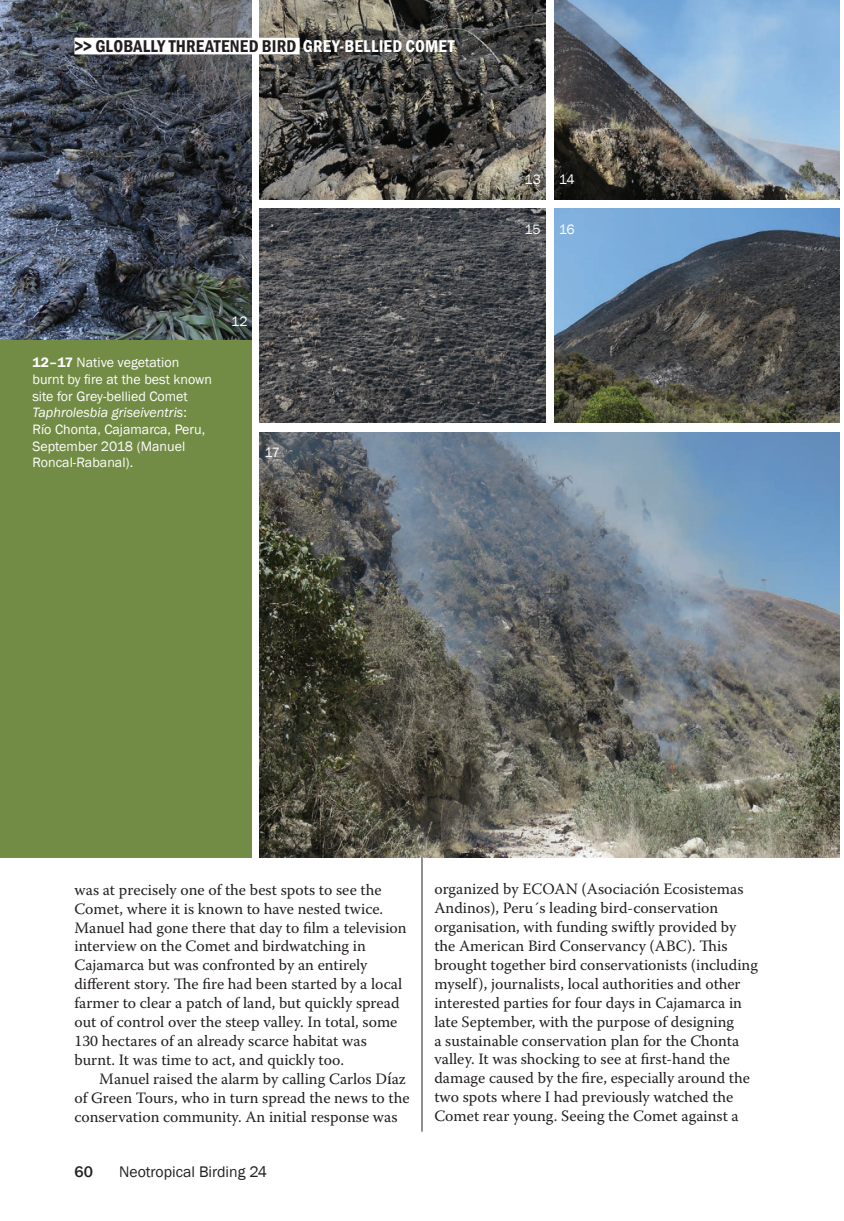
<style>
.page{position:relative;width:844px;height:1221px;background:#fff}
.page>*{position:absolute;margin:0;border:0;box-sizing:border-box;transform-origin:0 0}
.t1{font:600 condensed 17.5px "Franklin Gothic";letter-spacing:.01em;color:#231f20}
.t2{font:15.75px/18.9px "Warnock Pro";color:#231f20}
.t3{font:15.75px "Franklin Gothic";color:#231f20}
.t4{font:500 15.75px "Franklin Gothic";color:#231f20}
.t5{font:14px/16.6px "Franklin Gothic";color:#fff}
.s1{color:#fff}
.s2{font-weight:600}
.s3{font-style:italic}
.s4{font-size:17.5px}
</style>
<div class="page">
<hr style="left:421px;top:857px;width:1px;height:274px;background:#231f20">
<img style="left:0;top:0;width:252px;height:341px">
<img style="left:260px;top:0;width:285px;height:199px">
<img style="left:554px;top:0;width:285px;height:199px">
<img style="left:260px;top:209px;width:285px;height:214px">
<img style="left:554px;top:209px;width:285px;height:214px">
<div style="left:0;top:341px;width:252px;height:516px;background:#738c45"></div>
<img style="left:260px;top:432px;width:579px;height:425px">
<div style="left:74px;top:38px;width:225px;height:16px;background:#fff"></div>
<p class="t1" style="left:74px;top:34px;width:381px">&gt;&gt; GLOBALLY THREATENED BIRD <span class="s1">GREY-BELLIED COMET</span></p>
<p class="t5" style="left:32px;top:355px;width:181px"><span class="s2">12–17</span> Native vegetation burnt by fire at the best known site for Grey-bellied Comet<br><span class="s3">Taphrolesbia griseiventris</span>:<br>Río Chonta, Cajamarca, Peru,<br>September 2018 (Manuel<br>Roncal-Rabanal).</p>
<p class="t5" style="left:231px;top:313px;width:18px">12</p>
<p class="t5" style="left:264px;top:445px;width:17px">17</p>
<p class="t5" style="left:524px;top:171px;width:18px">13</p>
<p class="t5" style="left:558px;top:171px;width:17px">14</p>
<p class="t5" style="left:524px;top:221px;width:18px">15</p>
<p class="t5" style="left:558px;top:221px;width:17px">16</p>
<p class="t2" style="left:74px;top:879px;width:333px">was at precisely one of the best spots to see the Comet, where it is known to have nested twice.<br>Manuel had gone there that day to film a television interview on the Comet and birdwatching in Cajamarca but was confronted by an entirely different story. The fire had been started by a local farmer to clear a patch of land, but quickly spread out of control over the steep valley. In total, some 130 hectares of an already scarce habitat was burnt. It was time to act, and quickly too.</p>
<p class="t2" style="left:74px;top:1068px;width:336px;text-indent:25px">Manuel raised the alarm by calling Carlos D<span class="s4">í</span>az of Green Tours, who in turn spread the news to the conservation community. An initial response was</p>
<p class="t4" style="left:74px;top:1161px;width:20px">60</p>
<p class="t3" style="left:119px;top:1161px;width:149px">Neotropical Birding 24</p>
<p class="t2" style="left:434px;top:879px;width:325px">organized by ECOAN (Asociación Ecosistemas Andinos), Peru´s leading bird-conservation organisation, with funding swiftly provided by the American Bird Conservancy (ABC). This brought together bird conservationists (including myself), journalists, local authorities and other interested parties for four days in Cajamarca in late September, with the purpose of designing<br>a sustainable conservation plan for the Chonta valley. It was shocking to see at first-hand the damage caused by the fire, especially around the two spots where I had previously watched the Comet rear young. Seeing the Comet against a</p>
</div>
